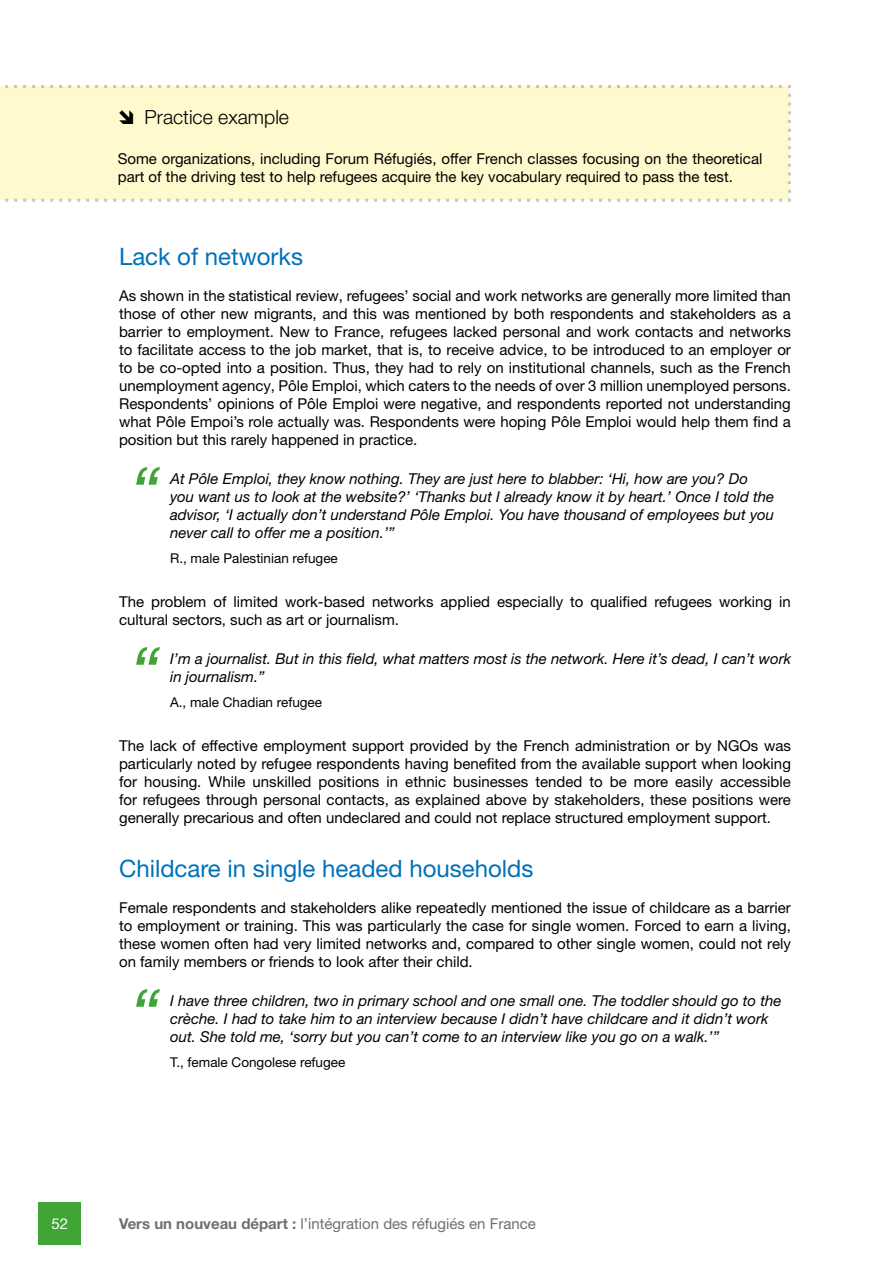
<style>
.page{position:relative;width:893px;height:1263px;background:#fff}
.page>*{position:absolute;margin:0;border:0;box-sizing:border-box;transform-origin:0 0}
.t1{font:italic 68.4px "Helvetica Neue CE";color:#3fa535}
.t2{font:24px "Helvetica Neue CE";color:#0071bb}
.t3{font:300 19.5px "Helvetica Neue CE";color:#000}
.t4{font:15px/18px "Helvetica Neue CE";color:#000;text-align:justify}
.t5{font:italic 15px/18px "Helvetica Neue CE";color:#000}
.t6{font:15px "Helvetica Neue CE";color:#706f6f}
.t7{font:15px "Helvetica Neue CE";color:#fff}
.t8{font:13.5px "Helvetica Neue CE";color:#000}
.s1{font-weight:700}
</style>
<div class="page">
<div style="left:0;top:85px;width:791px;height:117px;background:#fff9ce"></div>
<div style="left:39px;top:1202px;width:42px;height:42px;background:#3fa535"></div>
<svg style="left:119px;top:110px;width:14px;height:14px"></svg>
<h3 class="t3" style="left:145px;top:106px;width:146px">Practice example</h3>
<p class="t4" style="left:118px;top:149px;width:646px">Some organizations, including Forum Réfugiés, offer French classes focusing on the theoretical part of the driving test to help refugees acquire the key vocabulary required to pass the test.</p>
<h2 class="t2" style="left:119px;top:242px;width:186px">Lack of networks</h2>
<p class="t4" style="left:119px;top:287px;width:673px">As shown in the statistical review, refugees’ social and work networks are generally more limited than those of other new migrants, and this was mentioned by both respondents and stakeholders as a barrier to employment. New to France, refugees lacked personal and work contacts and networks to facilitate access to the job market, that is, to receive advice, to be introduced to an employer or to be co-opted into a position. Thus, they had to rely on institutional channels, such as the French unemployment agency, Pôle Emploi, which caters to the needs of over 3 million unemployed persons.<br>Respondents’ opinions of Pôle Emploi were negative, and respondents reported not understanding what Pôle Empoi’s role actually was. Respondents were hoping Pôle Emploi would help them find a position but this rarely happened in practice.</p>
<h1 class="t1" style="left:130px;top:451px;width:31px">“</h1>
<p class="t5" style="left:170px;top:470px;width:606px">At Pôle Emploi, they know nothing. They are just here to blabber: ‘Hi, how are you? Do you want us to look at the website?’ ‘Thanks but I already know it by heart.’ Once I told the advisor, ‘I actually don’t understand Pôle Emploi. You have thousand of employees but you never call to offer me a position.’”</p>
<p class="t8" style="left:170px;top:550px;width:169px">R., male Palestinian refugee</p>
<p class="t4" style="left:119px;top:593px;width:673px">The problem of limited work-based networks applied especially to qualified refugees working in cultural sectors, such as art or journalism.</p>
<h1 class="t1" style="left:130px;top:631px;width:31px">“</h1>
<p class="t5" style="left:170px;top:650px;width:622px">I’m a journalist. But in this field, what matters most is the network. Here it’s dead, I can’t work in journalism.”</p>
<p class="t8" style="left:170px;top:694px;width:154px">A., male Chadian refugee</p>
<p class="t4" style="left:119px;top:737px;width:673px">The lack of effective employment support provided by the French administration or by NGOs was particularly noted by refugee respondents having benefited from the available support when looking for housing. While unskilled positions in ethnic businesses tended to be more easily accessible for refugees through personal contacts, as explained above by stakeholders, these positions were generally precarious and often undeclared and could not replace structured employment support.</p>
<h2 class="t2" style="left:119px;top:854px;width:416px">Childcare in single headed households</h2>
<p class="t4" style="left:119px;top:899px;width:673px">Female respondents and stakeholders alike repeatedly mentioned the issue of childcare as a barrier to employment or training. This was particularly the case for single women. Forced to earn a living, these women often had very limited networks and, compared to other single women, could not rely on family members or friends to look after their child.</p>
<h1 class="t1" style="left:130px;top:973px;width:31px">“</h1>
<p class="t5" style="left:170px;top:992px;width:613px">I have three children, two in primary school and one small one. The toddler should go to the crèche. I had to take him to an interview because I didn’t have childcare and it didn’t work out. She told me, ‘sorry but you can’t come to an interview like you go on a walk.’”</p>
<p class="t8" style="left:170px;top:1054px;width:177px">T., female Congolese refugee</p>
<p class="t7" style="left:51px;top:1215px;width:18px">52</p>
<p class="t6" style="left:119px;top:1215px;width:418px"><span class="s1">Vers un nouveau départ :</span> l’intégration des réfugiés en France</p>
</div>
